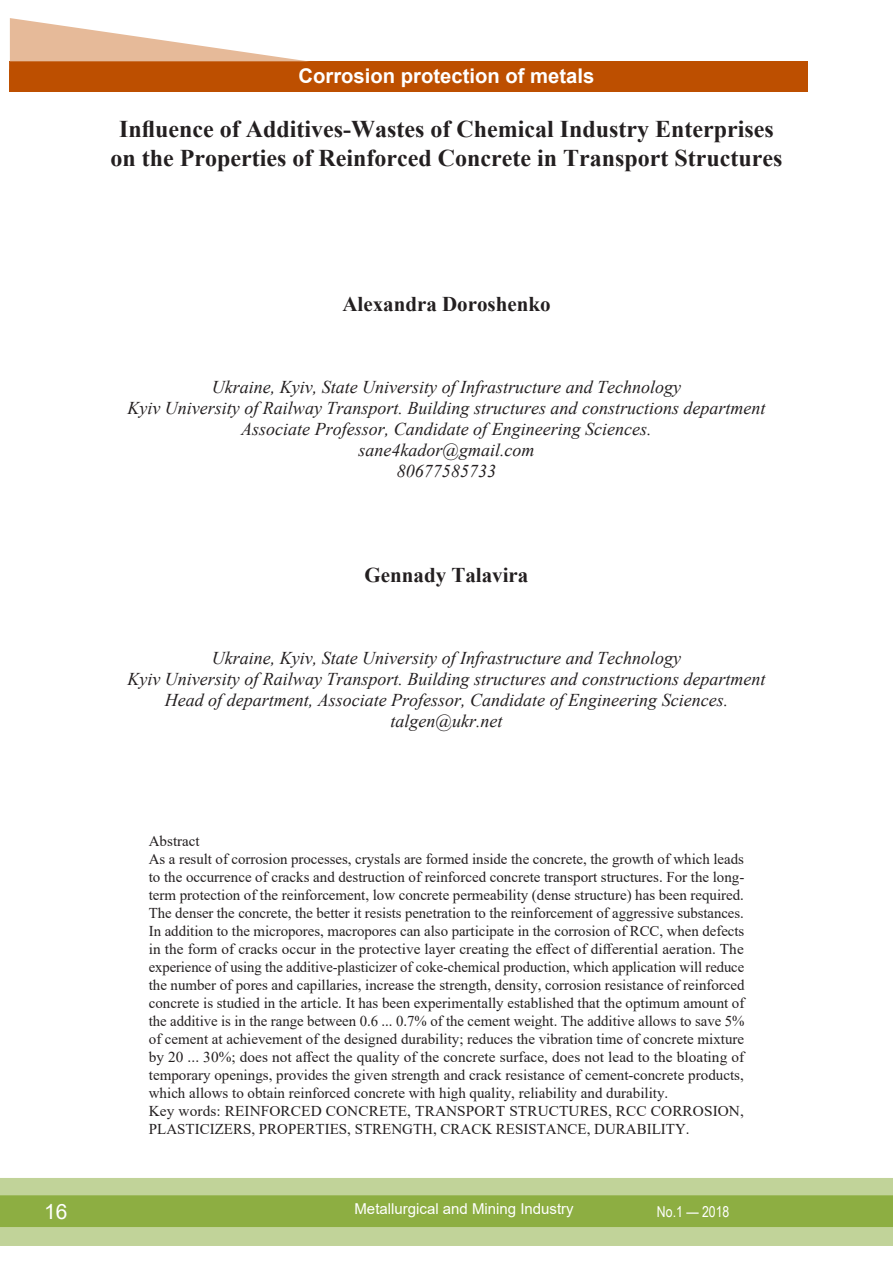
<style>
.page{position:relative;width:893px;height:1263px;background:#fff}
.page>*{position:absolute;margin:0;border:0;box-sizing:border-box;transform-origin:0 0}
.заголовок{font:700 24px/28.5px "Times New Roman";color:#231f20;text-align:center}
.автор{font:700 21px "Times New Roman";color:#231f20}
.t1{font:21px "Arial";color:#fff}
.t2{font:700 20.25px "Arial";color:#fff}
.про_автора{font:italic 18px "Times New Roman";color:#231f20}
.аннотация_ключ_слова{font:15px/18px "Times New Roman";color:#231f20;text-align:justify}
.t3{font:15px "Arial";color:#fff}
.t4{font:15px "Arial Narrow";color:#fff}
</style>
<div class="page">
<div style="left:0;top:1178px;width:893px;height:68px;background:#c1d399"></div>
<div style="left:0;top:1195px;width:893px;height:32px;background:#8dae42;border:2px solid #8dae42"></div>
<div style="left:10px;top:62px;width:798px;height:30px;background:#bd4f00"></div>
<svg style="left:10px;top:18px;width:300px;height:44px"></svg>
<h3 class="t2" style="left:299px;top:62px;width:297px">Corrosion protection of metals</h3>
<p class="заголовок" style="left:111px;top:114px;width:673px">Influence of Additives-Wastes of Chemical Industry Enterprises on the Properties of Reinforced Concrete in Transport Structures</p>
<p class="автор" style="left:342px;top:289px;width:210px">Alexandra Doroshenko</p>
<p class="про_автора" style="left:212px;top:375px;width:471px">Ukraine, Kyiv, State University of Infrastructure and Technology</p>
<p class="про_автора" style="left:127px;top:396px;width:640px">Kyiv University of Railway Transport. Building structures and constructions department</p>
<p class="про_автора" style="left:241px;top:417px;width:412px">Associate Professor, Candidate of Engineering Sciences.</p>
<p class="про_автора" style="left:358px;top:438px;width:178px">sane4kador@gmail.com</p>
<p class="про_автора" style="left:397px;top:459px;width:100px">80677585733</p>
<p class="автор" style="left:364px;top:560px;width:165px">Gennady Talavira</p>
<p class="про_автора" style="left:212px;top:646px;width:471px">Ukraine, Kyiv, State University of Infrastructure and Technology</p>
<p class="про_автора" style="left:127px;top:667px;width:640px">Kyiv University of Railway Transport. Building structures and constructions department</p>
<p class="про_автора" style="left:165px;top:688px;width:565px">Head of department, Associate Professor, Candidate of Engineering Sciences.</p>
<p class="про_автора" style="left:390px;top:709px;width:114px">talgen@ukr.net</p>
<p class="аннотация_ключ_слова" style="left:149px;top:832px;width:52px">Abstract</p>
<p class="аннотация_ключ_слова" style="left:149px;top:850px;width:597px">As a result of corrosion processes, crystals are formed inside the concrete, the growth of which leads to the occurrence of cracks and destruction of reinforced concrete transport structures. For the long&shy;term protection of the reinforcement, low concrete permeability (dense structure) has been required.<br>The denser the concrete, the better it resists penetration to the reinforcement of aggressive substances.<br>In addition to the micropores, macropores can also participate in the corrosion of RCC, when defects in the form of cracks occur in the protective layer creating the effect of differential aeration. The experience of using the additive-plasticizer of coke-chemical production, which application will reduce the number of pores and capillaries, increase the strength, density, corrosion resistance of reinforced concrete is studied in the article. It has been experimentally established that the optimum amount of the additive is in the range between 0.6 ... 0.7% of the cement weight. The additive allows to save 5% of cement at achievement of the designed durability; reduces the vibration time of concrete mixture by 20 ... 30%; does not affect the quality of the concrete surface, does not lead to the bloating of temporary openings, provides the given strength and crack resistance of cement-concrete products, which allows to obtain reinforced concrete with high quality, reliability and durability.</p>
<p class="аннотация_ключ_слова" style="left:149px;top:1102px;width:597px">Key words: REINFORCED CONCRETE, TRANSPORT STRUCTURES, RCC CORROSION,<br>PLASTICIZERS, PROPERTIES, STRENGTH, CRACK RESISTANCE, DURABILITY.</p>
<h2 class="t1" style="left:44px;top:1197px;width:25px">16</h2>
<p class="t3" style="left:354px;top:1199px;width:221px">Metallurgical and Mining Industry</p>
<p class="t4" style="left:657px;top:1201px;width:74px">No.1 — 2018</p>
</div>
